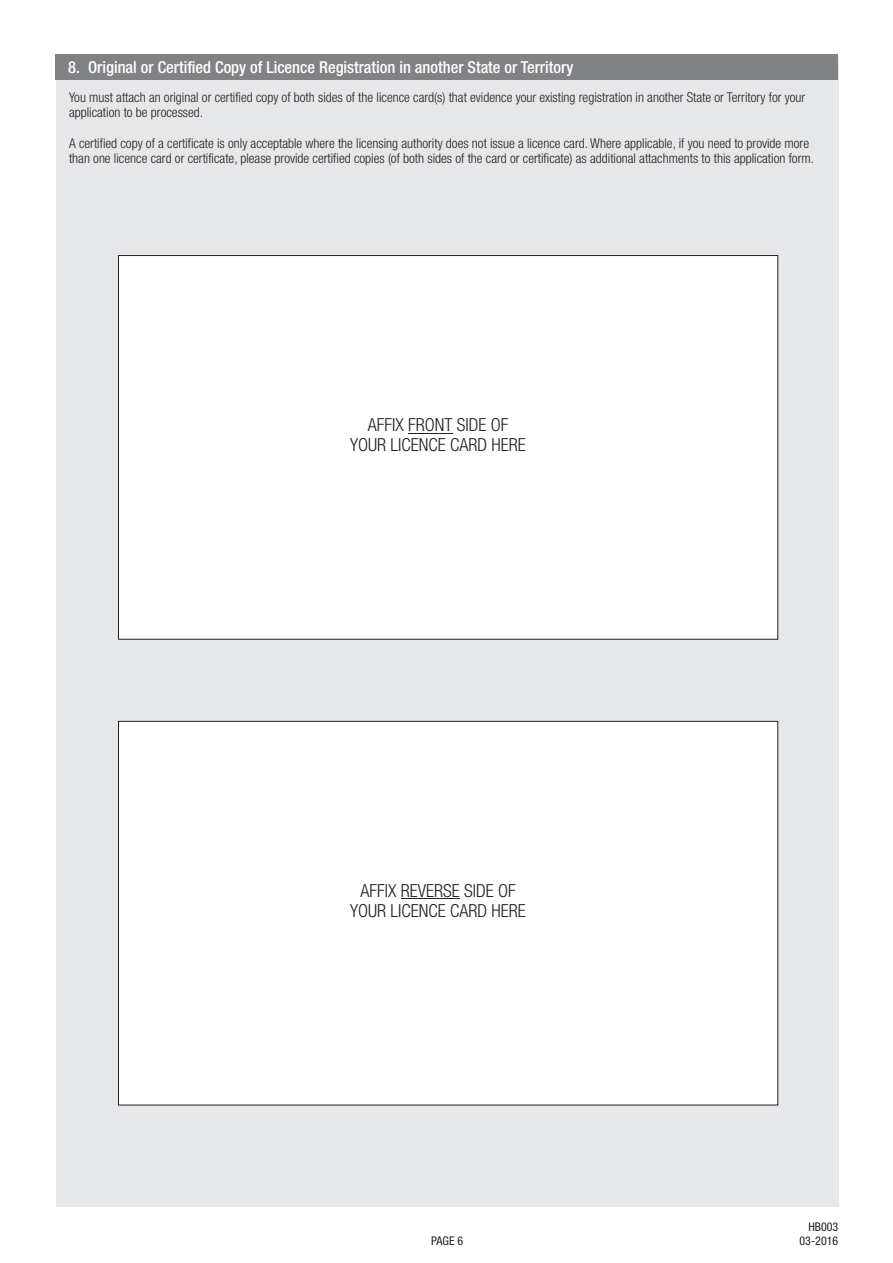
<style>
.page{position:relative;width:893px;height:1263px;background:#fff}
.page>*{position:absolute;margin:0;border:0;box-sizing:border-box;transform-origin:0 0}
.t1{font:300 condensed 18px/20.4px "Helvetica Neue LT Std";color:#231f20;text-align:center}
.t2{font:500 condensed 16.5px "Helvetica Neue LT Std";color:#fff}
.t3{font:300 condensed 13.5px/15.3px "Helvetica Neue LT Std";color:#231f20}
.t4{font:condensed 12px/13.8px "Helvetica Neue LT Std";color:#231f20;text-align:right}
</style>
<div class="page">
<div style="left:56px;top:57px;width:783px;height:1150px;background:#e6e7e9"></div>
<div style="left:55px;top:55px;width:783px;height:25px;background:#808285"></div>
<div style="left:118px;top:255px;width:660px;height:385px;background:#fff;border:1px solid #231f20"></div>
<div style="left:118px;top:721px;width:660px;height:384px;background:#fff;border:1px solid #231f20"></div>
<hr style="left:408px;top:433px;width:44px;height:1px;background:#231f20">
<hr style="left:401px;top:898px;width:59px;height:1px;background:#231f20">
<p class="t2" style="left:68px;top:61px;width:507px">8. Original or Certified Copy of Licence Registration in another State or Territory</p>
<p class="t3" style="left:69px;top:91px;width:738px">You must attach an original or certified copy of both sides of the licence card(s) that evidence your existing registration in another State or Territory for your application to be processed.</p>
<p class="t3" style="left:69px;top:137px;width:746px">A certified copy of a certificate is only acceptable where the licensing authority does not issue a licence card. Where applicable, if you need to provide more than one licence card or certificate, please provide certified copies (of both sides of the card or certificate) as additional attachments to this application form.</p>
<h1 class="t1" style="left:350px;top:417px;width:177px">AFFIX FRONT SIDE OF<br>YOUR LICENCE CARD HERE</h1>
<h1 class="t1" style="left:350px;top:883px;width:177px">AFFIX REVERSE SIDE OF<br>YOUR LICENCE CARD HERE</h1>
<p class="t4" style="left:431px;top:1235px;width:33px">PAGE 6</p>
<p class="t4" style="left:799px;top:1221px;width:40px">HB003<br>03-2016</p>
</div>
